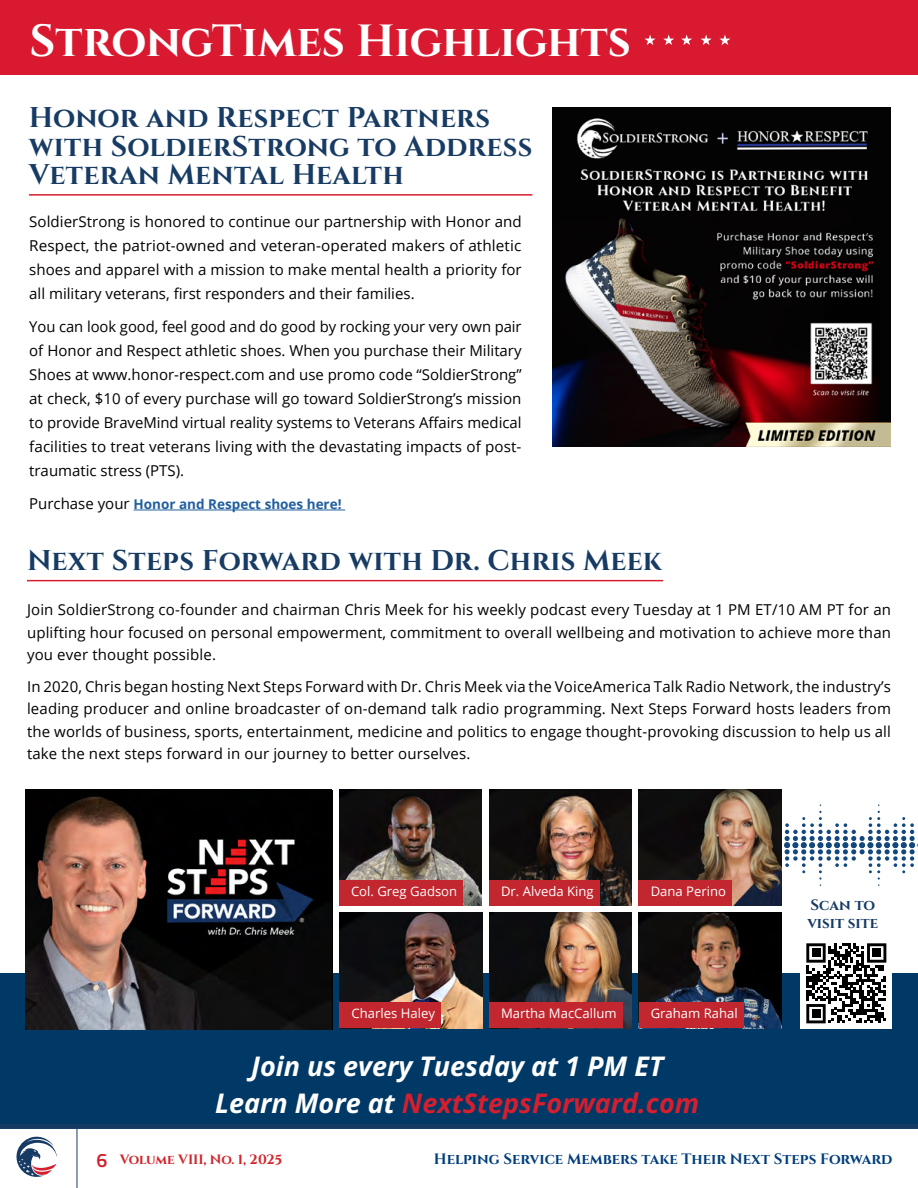
<style>
.page{position:relative;width:918px;height:1188px;background:#fff}
.page>*{position:absolute;margin:0;border:0;box-sizing:border-box;transform-origin:0 0}
.t1{font:700 45px "Cinzel";letter-spacing:-.01em;color:#fff}
.t2{font:700 28.5px/28.5px "Cinzel";letter-spacing:.01em;color:#173b63}
.t3{font:italic 700 27px/36.6px "Open Sans";color:#fff;text-align:center}
.t4{font:15px/24px "Open Sans";letter-spacing:.005em;color:#000;text-align:justify}
.t5{font:700 15px "Cinzel";color:#003d7d}
.t6{font:700 15px/18px "Cinzel";color:#153b65}
.t7{font:700 13.5px "Open Sans";color:#215e9e}
.t8{font:700 13.5px "Cinzel";letter-spacing:-.005em;color:#d2232a}
.t9{font:13.05px "Open Sans";color:#fff}
.s1{font-weight:400;font-size:15px;color:#000}
.s2{color:#d41f2f}
.s3{font-family:"Titillium Web";font-weight:600;font-size:19.5px;color:#d41f2f}
</style>
<div class="page">
<div style="left:0;top:1123px;width:918px;height:6px;background:#153b65"></div>
<svg style="left:16px;top:1136px;width:41px;height:41px"></svg>
<hr style="left:77px;top:1125px;width:1px;height:63px;background:#153b65">
<svg style="left:781px;top:804px;width:137px;height:82px"></svg>
<div style="left:0;top:0;width:918px;height:74px;background:#d8192f"></div>
<svg style="left:663px;top:35px;width:11px;height:10px"></svg>
<svg style="left:681px;top:35px;width:11px;height:10px"></svg>
<svg style="left:701px;top:35px;width:11px;height:10px"></svg>
<svg style="left:719px;top:35px;width:11px;height:10px"></svg>
<svg style="left:644px;top:35px;width:12px;height:10px"></svg>
<hr style="left:134px;top:510px;width:211px;height:1px;background:#215e9e">
<hr style="left:29px;top:194px;width:503px;height:2px;background:#d41f2e">
<div style="left:0;top:974px;width:918px;height:150px;background:#003866"></div>
<img style="left:26px;top:790px;width:306px;height:239px">
<img style="left:489px;top:912px;width:143px;height:116px">
<div style="left:489px;top:1002px;width:134px;height:26px;background:#c2262e"></div>
<img style="left:339px;top:790px;width:143px;height:115px">
<div style="left:339px;top:880px;width:124px;height:25px;background:#c2262e"></div>
<img style="left:639px;top:790px;width:142px;height:115px">
<div style="left:639px;top:880px;width:93px;height:25px;background:#c2262e"></div>
<img style="left:639px;top:912px;width:142px;height:116px">
<div style="left:639px;top:1002px;width:105px;height:26px;background:#c2262e"></div>
<img style="left:340px;top:912px;width:142px;height:116px">
<div style="left:340px;top:1002px;width:101px;height:26px;background:#c2262e"></div>
<img style="left:489px;top:790px;width:143px;height:115px">
<div style="left:489px;top:880px;width:111px;height:25px;background:#c2262e"></div>
<hr style="left:27px;top:580px;width:636px;height:1px;background:#d41f2e">
<div style="left:801px;top:938px;width:91px;height:91px;background:#fff"></div>
<svg style="left:806px;top:943px;width:80px;height:80px"></svg>
<div style="left:812px;top:949px;width:8px;height:8px;background:#000"></div>
<div style="left:873px;top:949px;width:8px;height:8px;background:#000"></div>
<div style="left:812px;top:1010px;width:8px;height:8px;background:#000"></div>
<img style="left:553px;top:107px;width:338px;height:339px">
<h1 class="t1" style="left:29px;top:13px;width:603px">StrongTimes Highlights</h1>
<h2 class="t2" style="left:29px;top:104px;width:505px">Honor and Respect Partners with SoldierStrong to Address<br>Veteran Mental Health</h2>
<p class="t4" style="left:29px;top:209px;width:494px">SoldierStrong is honored to continue our partnership with Honor and Respect, the patriot-owned and veteran-operated makers of athletic shoes and apparel with a mission to make mental health a priority for all military veterans, first responders and their families.</p>
<p class="t4" style="left:29px;top:314px;width:494px">You can look good, feel good and do good by rocking your very own pair of Honor and Respect athletic shoes. When you purchase their Military Shoes at www.honor-respect.com and use promo code “SoldierStrong” at check, $10 of every purchase will go toward SoldierStrong’s mission to provide BraveMind virtual reality systems to Veterans Affairs medical facilities to treat veterans living with the devastating impacts of post&shy;traumatic stress (PTS).</p>
<p class="t7" style="left:29px;top:495px;width:314px"><span class="s1">Purchase your</span> Honor and Respect shoes here!</p>
<h2 class="t2" style="left:27px;top:546px;width:637px">Next Steps Forward with Dr. Chris Meek</h2>
<p class="t4" style="left:27px;top:598px;width:866px;line-height:22.5px">Join SoldierStrong co-founder and chairman Chris Meek for his weekly podcast every Tuesday at 1 PM ET/10 AM PT for an uplifting hour focused on personal empowerment, commitment to overall wellbeing and motivation to achieve more than you ever thought possible.</p>
<p class="t4" style="left:27px;top:675px;width:866px;line-height:22.5px">In 2020, Chris began hosting Next Steps Forward with Dr. Chris Meek via the VoiceAmerica Talk Radio Network, the industry’s leading producer and online broadcaster of on-demand talk radio programming. Next Steps Forward hosts leaders from the worlds of business, sports, entertainment, medicine and politics to engage thought-provoking discussion to help us all take the next steps forward in our journey to better ourselves.</p>
<p class="t9" style="left:351px;top:882px;width:108px">Col. Greg Gadson</p>
<p class="t9" style="left:651px;top:882px;width:77px">Dana Perino</p>
<p class="t9" style="left:501px;top:882px;width:94px">Dr. Alveda King</p>
<p class="t9" style="left:352px;top:1005px;width:85px">Charles Haley</p>
<p class="t9" style="left:651px;top:1005px;width:89px">Graham Rahal</p>
<p class="t9" style="left:501px;top:1005px;width:117px">Martha MacCallum</p>
<h3 class="t3" style="left:215px;top:1048px;width:486px">Join us every Tuesday at 1 PM ET<br>Learn More at <span class="s2">NextStepsForward.com</span></h3>
<p class="t6" style="left:807px;top:896px;width:73px">Scan to visit site</p>
<p class="t8" style="left:96px;top:1151px;width:187px"><span class="s3">6</span> Volume VIII, No. 1, 2025</p>
<p class="t5" style="left:434px;top:1150px;width:460px">Helping Service Members take Their Next Steps Forward</p>
</div>
